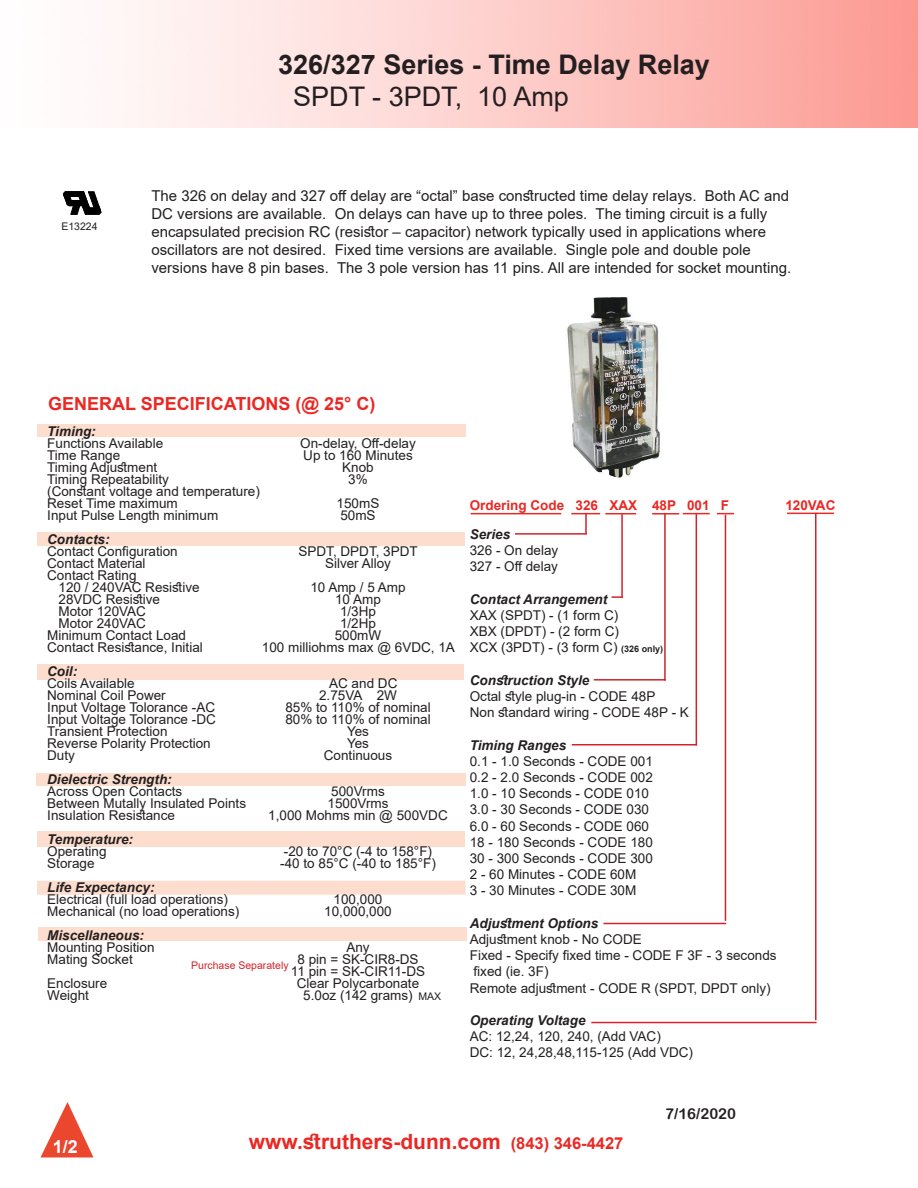
<style>
.page{position:relative;width:918px;height:1188px;background:#fff}
.page>*{position:absolute;margin:0;border:0;box-sizing:border-box;transform-origin:0 0}
.t1{font:700 27px "Arial";color:#231f20}
.t2{font:27px "Arial";color:#231f20}
.t3{font:700 21px "Arial";color:#ea2824}
.t4{font:700 18px "Arial";color:#ea2824}
.t5{font:700 18px "Arial";color:#fff}
.t6{font:15px/18px "Arial";color:#231f20}
.t7{font:15px "Arial Rounded MT Bold";color:#231f20}
.t8{font:13.5px/12px "Arial";color:#231f20}
.t9{font:italic 700 13.5px "Arial";color:#231f20}
.t10{font:700 13.5px "Arial";color:#ea2824}
.t11{font:10.5px "Arial";color:#d1232a}
.t12{font:10.5px "Arial";color:#231f20}
.s1{font-weight:700;font-size:9px}
.s2{font-size:16.5px}
</style>
<div class="page">
<hr style="left:471px;top:513px;width:90px;height:1px;background:#ea2824">
<hr style="left:515px;top:533px;width:72px;height:2px;background:#d1232a">
<svg style="left:612px;top:596px;width:9px;height:2px"></svg>
<hr style="left:594px;top:679px;width:72px;height:2px;background:#d1232a">
<hr style="left:572px;top:744px;width:125px;height:2px;background:#d1232a">
<hr style="left:603px;top:923px;width:123px;height:1px;background:#d1232a">
<hr style="left:591px;top:1022px;width:226px;height:1px;background:#d1232a">
<svg style="left:571px;top:513px;width:29px;height:1px"></svg>
<hr style="left:605px;top:513px;width:31px;height:1px;background:#ea2824">
<hr style="left:652px;top:513px;width:27px;height:2px;background:#ea2824">
<svg style="left:683px;top:513px;width:27px;height:1px"></svg>
<svg style="left:717px;top:513px;width:17px;height:1px"></svg>
<hr style="left:787px;top:513px;width:47px;height:1px;background:#ea2824">
<hr style="left:585px;top:513px;width:2px;height:21px;background:#d1232a">
<hr style="left:621px;top:514px;width:2px;height:84px;background:#d1232a">
<hr style="left:664px;top:513px;width:2px;height:168px;background:#d1232a">
<hr style="left:696px;top:514px;width:1px;height:232px;background:#d1232a">
<hr style="left:725px;top:515px;width:1px;height:406px;background:#d1232a">
<hr style="left:815px;top:513px;width:2px;height:507px;background:#d1232a">
<div style="left:36px;top:773px;width:430px;height:12px;background:#fcddce"></div>
<div style="left:37px;top:831px;width:428px;height:16px;background:#fcddce"></div>
<div style="left:37px;top:533px;width:428px;height:13px;background:#fcddce"></div>
<div style="left:37px;top:664px;width:427px;height:15px;background:#fcddce"></div>
<div style="left:37px;top:881px;width:429px;height:14px;background:#fcddce"></div>
<div style="left:38px;top:927px;width:428px;height:14px;background:#fcddce"></div>
<div style="left:37px;top:424px;width:429px;height:13px;background:#fcddce"></div>
<img style="left:567px;top:297px;width:93px;height:181px">
<svg style="left:40px;top:1102px;width:53px;height:55px"></svg>
<svg style="left:63px;top:192px;width:38px;height:23px"></svg>
<p class="t12" style="left:61px;top:219px;width:38px">E13224</p>
<h1 class="t1" style="left:278px;top:45px;width:433px">326/327 Series - Time Delay Relay</h1>
<h1 class="t2" style="left:293px;top:78px;width:277px">SPDT - 3PDT, 10 Amp</h1>
<p class="t6" style="left:151px;top:187px;width:641px">The 326 on delay and 327 off delay are “octal” base constructed time delay relays. Both AC and DC versions are available. On delays can have up to three poles. The timing circuit is a fully encapsulated precision RC (resistor – capacitor) network typically used in applications where oscillators are not desired. Fixed time versions are available. Single pole and double pole versions have 8 pin bases. The 3 pole version has 11 pins. All are intended for socket mounting.</p>
<h3 class="t4" style="left:48px;top:391px;width:329px">GENERAL SPECIFICATIONS (@ 25° C)</h3>
<p class="t9" style="left:47px;top:422px;width:50px">Timing:</p>
<p class="t8" style="left:47px;top:437px;width:214px">Functions Available<br>Time Range<br>Timing Adjustment<br>Timing Repeatability<br>(Constant voltage and temperature)<br>Reset Time maximum<br>Input Pulse Length minimum</p>
<p class="t9" style="left:47px;top:530px;width:64px">Contacts:</p>
<p class="t8" style="left:47px;top:545px;width:132px">Contact Configuration<br>Contact Material<br>Contact Rating</p>
<p class="t8" style="left:59px;top:581px;width:143px">120 / 240VAC Resistive</p>
<p class="t8" style="left:59px;top:593px;width:103px">28VDC Resistive</p>
<p class="t8" style="left:59px;top:605px;width:89px">Motor 120VAC</p>
<p class="t8" style="left:59px;top:617px;width:89px">Motor 240VAC</p>
<p class="t8" style="left:47px;top:629px;width:140px">Minimum Contact Load</p>
<p class="t8" style="left:47px;top:641px;width:157px">Contact Resistance, Initial</p>
<p class="t9" style="left:47px;top:662px;width:31px">Coil:</p>
<p class="t8" style="left:47px;top:677px;width:170px">Coils Available<br>Nominal Coil Power<br>Input Voltage Tolorance -AC<br>Input Voltage Tolorance -DC<br>Transient Protection<br>Reverse Polarity Protection<br>Duty</p>
<p class="t9" style="left:47px;top:770px;width:126px">Dielectric Strength:</p>
<p class="t8" style="left:47px;top:785px;width:200px">Across Open Contacts<br>Between Mutally Insulated Points<br>Insulation Resistance</p>
<p class="t9" style="left:47px;top:830px;width:87px">Temperature:</p>
<p class="t8" style="left:47px;top:845px;width:61px">Operating<br>Storage</p>
<p class="t9" style="left:47px;top:878px;width:109px">Life Expectancy:</p>
<p class="t8" style="left:47px;top:893px;width:194px">Electrical (full load operations)<br>Mechanical (no load operations)</p>
<p class="t9" style="left:47px;top:926px;width:98px">Miscellaneous:</p>
<p class="t8" style="left:47px;top:941px;width:109px">Mounting Position<br>Mating Socket</p>
<p class="t8" style="left:47px;top:977px;width:62px">Enclosure<br>Weight</p>
<p class="t8" style="left:300px;top:437px;width:117px;text-align:center">On-delay, Off-delay<br>Up to 160 Minutes<br>Knob<br>3%</p>
<p class="t8" style="left:337px;top:497px;width:44px">150mS<br>50mS</p>
<p class="t8" style="left:299px;top:545px;width:121px;text-align:center">SPDT, DPDT, 3PDT<br>Silver Alloy</p>
<p class="t8" style="left:262px;top:581px;width:194px;text-align:center">10 Amp / 5 Amp<br>10 Amp<br>1/3Hp<br>1/2Hp<br>500mW<br>100 milliohms max @ 6VDC, 1A</p>
<p class="t8" style="left:329px;top:677px;width:70px">AC and DC</p>
<p class="t8" style="left:319px;top:689px;width:79px">2.75VA 2W</p>
<p class="t8" style="left:285px;top:701px;width:147px">85% to 110% of nominal</p>
<p class="t8" style="left:285px;top:713px;width:147px">80% to 110% of nominal</p>
<p class="t8" style="left:347px;top:725px;width:24px">Yes</p>
<p class="t8" style="left:347px;top:737px;width:24px">Yes</p>
<p class="t8" style="left:324px;top:749px;width:70px">Continuous</p>
<p class="t8" style="left:268px;top:785px;width:181px;text-align:center">500Vrms<br>1500Vrms<br>1,000 Mohms min @ 500VDC</p>
<p class="t8" style="left:280px;top:845px;width:157px">-20 to 70°C (-4 to 158°F) -40 to 85°C (-40 to 185°F)</p>
<p class="t8" style="left:324px;top:893px;width:69px;text-align:center">100,000<br>10,000,000</p>
<p class="t8" style="left:291px;top:941px;width:136px;text-align:center">Any<br>8 pin = SK-CIR8-DS<br>11 pin = SK-CIR11-DS<br>Clear Polycarbonate<br>5.0oz (142 grams)</p>
<p class="t11" style="left:191px;top:958px;width:99px">Purchase Separately</p>
<p class="t12" style="left:419px;top:989px;width:24px">MAX</p>
<p class="t10" style="left:470px;top:496px;width:261px">Ordering Code 326 XAX 48P 001 F</p>
<p class="t10" style="left:785px;top:496px;width:51px">120VAC</p>
<p class="t9" style="left:470px;top:525px;width:42px">Series</p>
<p class="t8" style="left:470px;top:542px;width:90px;line-height:16.2px">326 - On delay<br>327 - Off delay</p>
<p class="t9" style="left:470px;top:590px;width:139px">Contact Arrangement</p>
<p class="t8" style="left:470px;top:607px;width:195px;line-height:16.2px">XAX (SPDT) - (1 form C)<br>XBX (DPDT) - (2 form C)<br>XCX (3PDT) - (3 form C) <span class="s1">(326 only)</span></p>
<p class="t9" style="left:470px;top:671px;width:121px">Construction Style</p>
<p class="t8" style="left:470px;top:688px;width:221px;line-height:16.2px">Octal style plug-in - CODE 48P<br>Non standard wiring - CODE 48P - K</p>
<p class="t9" style="left:470px;top:736px;width:98px">Timing Ranges</p>
<p class="t8" style="left:470px;top:753px;width:185px;line-height:16.2px">0.1 - 1.0 Seconds - CODE 001<br>0.2 - 2.0 Seconds - CODE 002<br>1.0 - 10 Seconds - CODE 010<br>3.0 - 30 Seconds - CODE 030<br>6.0 - 60 Seconds - CODE 060<br>18 - 180 Seconds - CODE 180<br>30 - 300 Seconds - CODE 300<br>2 - 60 Minutes - CODE 60M<br>3 - 30 Minutes - CODE 30M</p>
<p class="t9" style="left:470px;top:914px;width:130px">Adjustment Options</p>
<p class="t8" style="left:470px;top:931px;width:308px;line-height:16.2px">Adjustment knob - No CODE<br>Fixed - Specify fixed time - CODE F 3F - 3 seconds fixed (ie. 3F)<br>Remote adjustment - CODE R (SPDT, DPDT only)</p>
<p class="t9" style="left:470px;top:1011px;width:117px">Operating Voltage</p>
<p class="t8" style="left:470px;top:1028px;width:225px;line-height:16.2px">AC: 12,24, 120, 240, (Add VAC)<br>DC: 12, 24,28,48,115-125 (Add VDC)</p>
<p class="t7" style="left:665px;top:1105px;width:72px">7/16/2020</p>
<h3 class="t5" style="left:53px;top:1134px;width:27px">1/2</h3>
<h2 class="t3" style="left:249px;top:1127px;width:376px">www.struthers-dunn.com <span class="s2">(843) 346-4427</span></h2>
</div>
